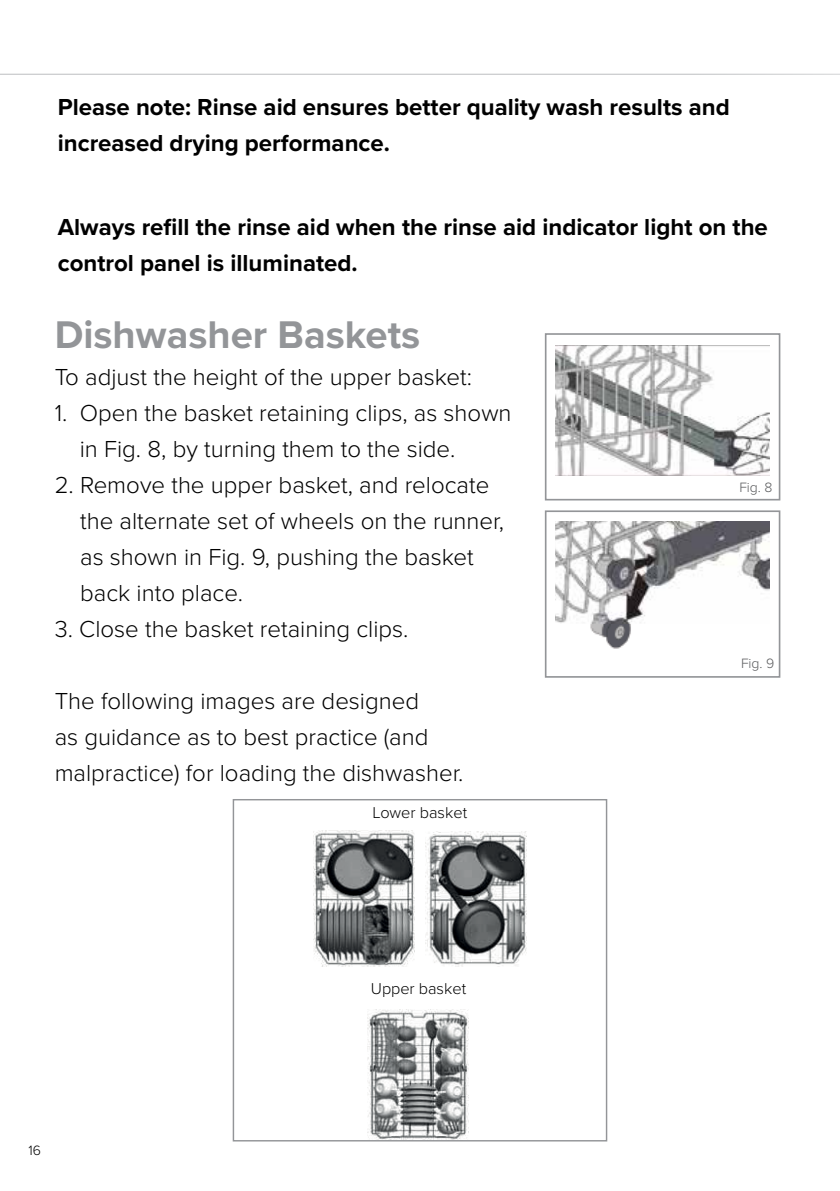
<style>
.page{position:relative;width:840px;height:1191px;background:#fff}
.page>*{position:absolute;margin:0;border:0;box-sizing:border-box;transform-origin:0 0}
.t1{font:700 40px "Proxima Nova";color:#939598}
.t2{font:300 24px/36px "Proxima Nova";color:#000}
.t3{font:700 24px/36px "Proxima Nova";color:#000}
.t4{font:300 16.2px "Proxima Nova";letter-spacing:-.005em;color:#000}
.t5{font:300 14px "Proxima Nova";color:#58595b}
.t6{font:300 14px "Proxima Nova";color:#000}
</style>
<div class="page">
<hr style="left:0;top:74px;width:839px;height:1px;background:#bcbec0">
<img style="left:425px;top:832px;width:101px;height:134px">
<img style="left:368px;top:1009px;width:100px;height:130px">
<img style="left:313px;top:830px;width:101px;height:136px">
<div style="left:232px;top:799px;width:375px;height:342px;border:1px solid #939598"></div>
<div style="left:544px;top:333px;width:236px;height:167px;background:#fff;border:2px solid #939598"></div>
<img style="left:555px;top:346px;width:213px;height:129px">
<div style="left:544px;top:510px;width:236px;height:167px;background:#fff;border:2px solid #939598"></div>
<img style="left:555px;top:522px;width:213px;height:127px">
<p class="t3" style="left:58px;top:90px;width:673px">Please note: Rinse aid ensures better quality wash results and increased drying performance.</p>
<p class="t3" style="left:58px;top:210px;width:711px">Always refill the rinse aid when the rinse aid indicator light on the control panel is illuminated.</p>
<h1 class="t1" style="left:55px;top:311px;width:367px">Dishwasher Baskets</h1>
<p class="t2" style="left:55px;top:359px;width:418px">To adjust the height of the upper basket:</p>
<p class="t2" style="left:80px;top:395px;width:433px;text-indent:-25px">1. Open the basket retaining clips, as shown in Fig. 8, by turning them to the side.</p>
<p class="t2" style="left:80px;top:467px;width:425px;text-indent:-25px">2. Remove the upper basket, and relocate the alternate set of wheels on the runner, as shown in Fig. 9, pushing the basket back into place.</p>
<p class="t2" style="left:55px;top:611px;width:355px">3. Close the basket retaining clips.</p>
<p class="t2" style="left:55px;top:683px;width:410px">The following images are designed<br>as guidance as to best practice (and malpractice) for loading the dishwasher.</p>
<p class="t4" style="left:372px;top:802px;width:96px">Lower basket</p>
<p class="t5" style="left:739px;top:479px;width:35px">Fig. 8</p>
<p class="t5" style="left:740px;top:655px;width:35px">Fig. 9</p>
<p class="t6" style="left:28px;top:1142px;width:14px">16</p>
<p class="t4" style="left:370px;top:979px;width:97px">Upper basket</p>
</div>
